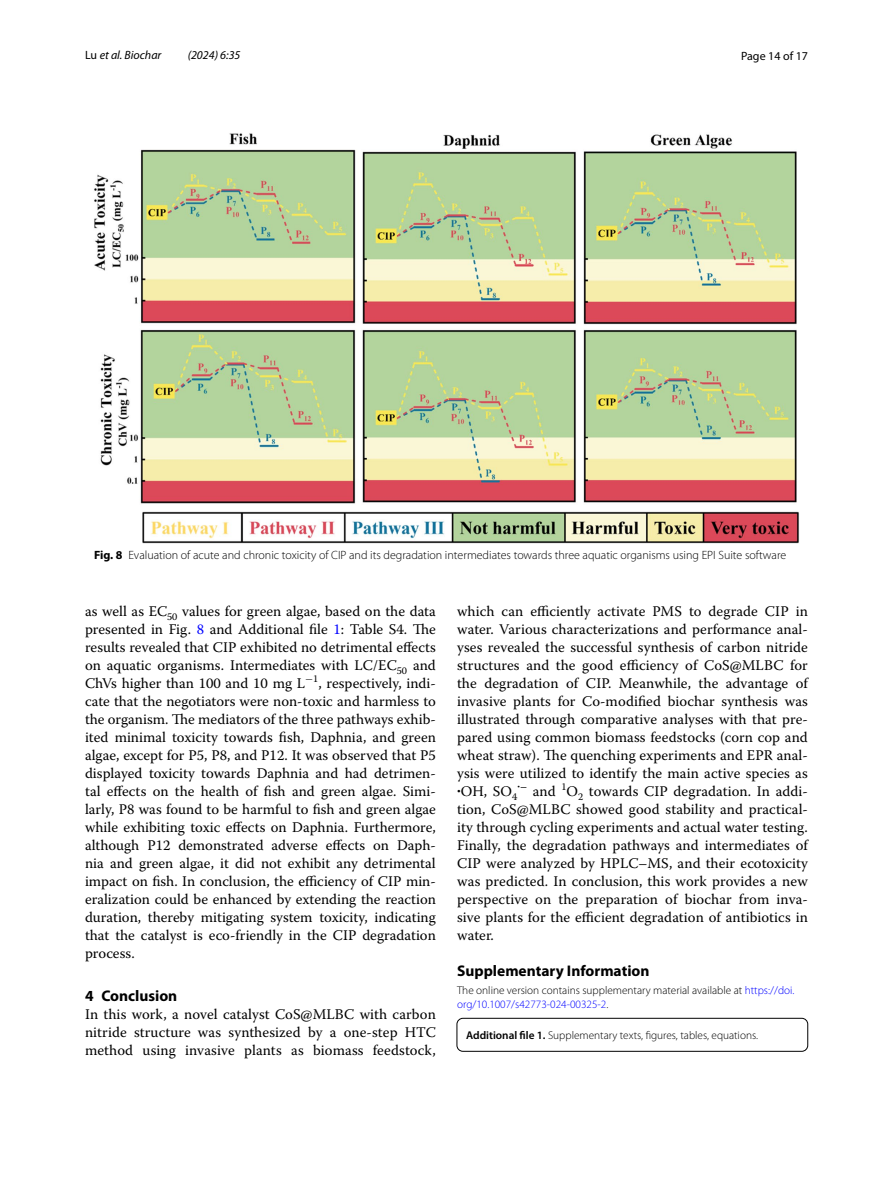
<style>
.page{position:relative;width:893px;height:1187px;background:#fff}
.page>*{position:absolute;margin:0;border:0;box-sizing:border-box;transform-origin:0 0}
.t1{font:700 15.45px "Myriad Pro";color:#000}
.t2{font:14.7px/18px "Warnock Pro";letter-spacing:.005em;color:#000;text-align:justify}
.t3{font:300 12px "Myriad Pro";color:#000}
.t4{font:italic 12px "Myriad Pro";color:#000}
.t5{font:12px "Myriad Pro";color:#000}
.t6{font:300 11.25px/13.5px "Myriad Pro";color:#000}
.s1{font-style:normal}
.s2{font-weight:700}
.s3{color:#00f}
.s4{font-family:"STIX";font-weight:700}
.s5{font-weight:600}
</style>
<div class="page">
<div style="left:457px;top:1018px;width:351px;height:33px;border:1px solid #000;border-radius:6px"></div>
<img style="left:94px;top:133px;width:705px;height:410px">
<p class="t4" style="left:85px;top:48px;width:78px"><span class="s1">Lu</span> et al. Biochar</p>
<p class="t4" style="left:188px;top:48px;width:54px">(2024) 6:35</p>
<p class="t5" style="left:741px;top:48px;width:68px">Page 14 of 17</p>
<p class="t3" style="left:94px;top:548px;width:694px"><span class="s2">Fig. 8</span> Evaluation of acute and chronic toxicity of CIP and its degradation intermediates towards three aquatic organisms using EPI Suite software</p>
<p class="t2" style="left:85px;top:601px;width:352px">as well as EC<sub>50</sub> values for green algae, based on the data presented in Fig. <span class="s3">8</span> and Additional file <span class="s3">1</span>: Table S4. The results revealed that CIP exhibited no detrimental effects on aquatic organisms. Intermediates with LC/EC<sub>50</sub> and ChVs higher than 100 and 10 mg L<sup>−</sup><sup>1</sup>, respectively, indi&shy;cate that the negotiators were non-toxic and harmless to the organism. The mediators of the three pathways exhib&shy;ited minimal toxicity towards fish, Daphnia, and green algae, except for P5, P8, and P12. It was observed that P5 displayed toxicity towards Daphnia and had detrimen&shy;tal effects on the health of fish and green algae. Simi&shy;larly, P8 was found to be harmful to fish and green algae while exhibiting toxic effects on Daphnia. Furthermore, although P12 demonstrated adverse effects on Daph&shy;nia and green algae, it did not exhibit any detrimental impact on fish. In conclusion, the efficiency of CIP min&shy;eralization could be enhanced by extending the reaction duration, thereby mitigating system toxicity, indicating that the catalyst is eco-friendly in the CIP degradation process.</p>
<p class="t1" style="left:85px;top:985px;width:94px">4 Conclusion</p>
<p class="t2" style="left:85px;top:1004px;width:352px">In this work, a novel catalyst CoS@MLBC with carbon nitride structure was synthesized by a one-step HTC method using invasive plants as biomass feedstock,</p>
<p class="t2" style="left:457px;top:601px;width:352px">which can efficiently activate PMS to degrade CIP in water. Various characterizations and performance anal&shy;yses revealed the successful synthesis of carbon nitride structures and the good efficiency of CoS@MLBC for the degradation of CIP. Meanwhile, the advantage of invasive plants for Co-modified biochar synthesis was illustrated through comparative analyses with that pre&shy;pared using common biomass feedstocks (corn cop and wheat straw). The quenching experiments and EPR anal&shy;ysis were utilized to identify the main active species as <span class="s4">·</span>OH, SO<sub>4</sub><sup>·</sup><sup>−</sup> and <sup>1</sup>O<sub>2</sub> towards CIP degradation. In addi&shy;tion, CoS@MLBC showed good stability and practical&shy;ity through cycling experiments and actual water testing.<br>Finally, the degradation pathways and intermediates of CIP were analyzed by HPLC–MS, and their ecotoxicity was predicted. In conclusion, this work provides a new perspective on the preparation of biochar from inva&shy;sive plants for the efficient degradation of antibiotics in water.</p>
<p class="t1" style="left:457px;top:960px;width:194px">Supplementary Information</p>
<p class="t6" style="left:457px;top:983px;width:339px">The online version contains supplementary material available at <span class="s3">https://doi. org/10.1007/s42773- 024- 00325-2</span>.</p>
<p class="t6" style="left:466px;top:1028px;width:293px"><span class="s5">Additional file 1.</span> Supplementary texts, figures, tables, equations.</p>
</div>
